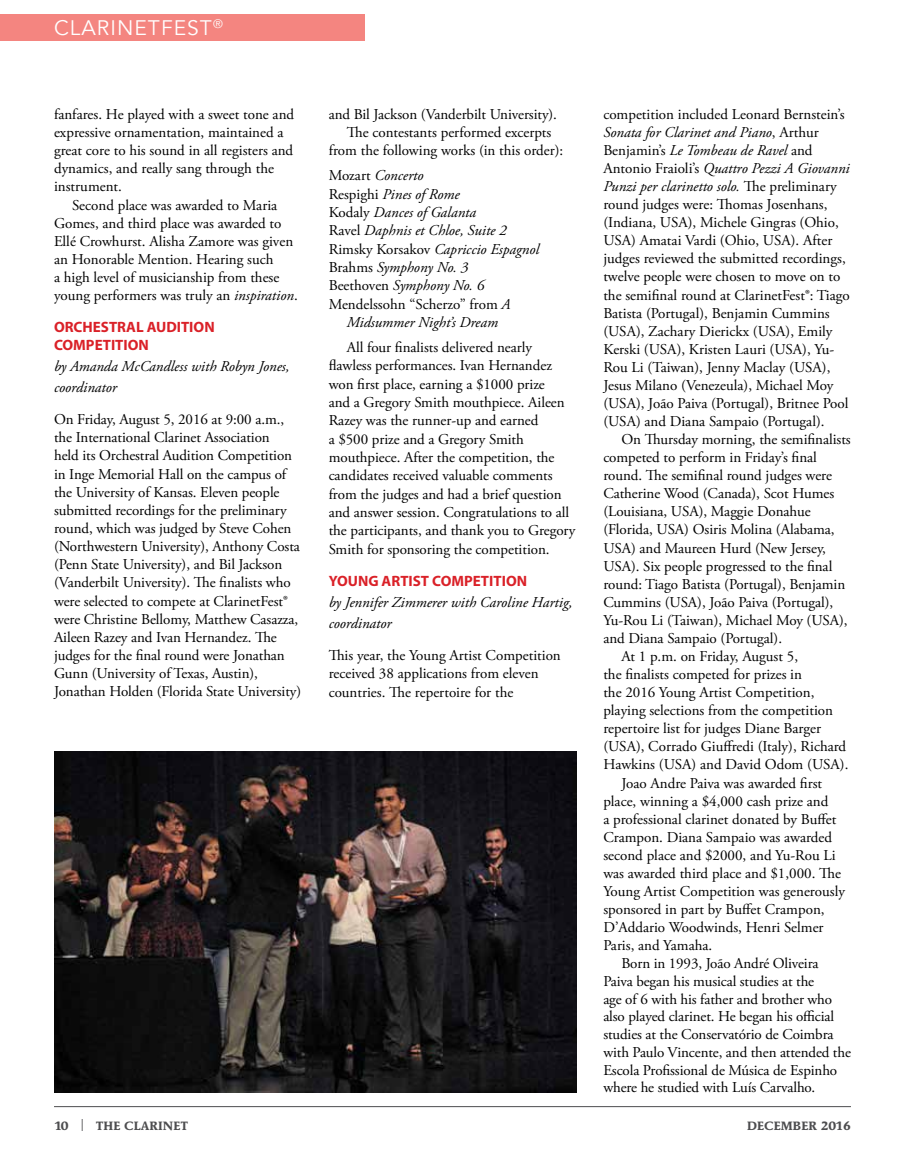
<style>
.page{position:relative;width:905px;height:1161px;background:#fff}
.page>*{position:absolute;margin:0;border:0;box-sizing:border-box;transform-origin:0 0}
.t1{font:21px "Avenir";letter-spacing:.05em;color:#fff}
.t2{font:15px/18.1px "Adobe Garamond Pro";letter-spacing:-.005em;color:#000}
.t3{font:italic 15px/21.1px "Adobe Garamond Pro";color:#000}
.t4{font:700 15px/18.1px "Myriad Pro";color:#da2128}
.t5{font:700 12px "AT Mendoza Roman";color:#4d4d4f}
.s1{font-style:italic}
.s2{font-style:normal}
</style>
<div class="page">
<hr style="left:54px;top:1106px;width:796px;height:1px;background:#4d4d4f">
<div style="left:0;top:14px;width:364px;height:27px;background:#f48580"></div>
<img style="left:54px;top:751px;width:522px;height:341px">
<h1 class="t1" style="left:54px;top:15px;width:170px">CLARINETFEST<sup>®</sup></h1>
<p class="t2" style="left:54px;top:106px;width:242px">fanfares. He played with a sweet tone and expressive ornamentation, maintained a great core to his sound in all registers and dynamics, and really sang through the instrument.</p>
<p class="t2" style="left:54px;top:196px;width:245px;text-indent:18px">Second place was awarded to Maria Gomes, and third place was awarded to Ellé Crowhurst. Alisha Zamore was given an Honorable Mention. Hearing such<br>a high level of musicianship from these young performers was truly an <span class="s1">inspiration</span>.</p>
<p class="t4" style="left:54px;top:317px;width:162px">ORCHESTRAL AUDITION<br>COMPETITION</p>
<p class="t3" style="left:54px;top:356px;width:237px">by Amanda McCandless with Robyn Jones, coordinator</p>
<p class="t2" style="left:54px;top:411px;width:249px">On Friday, August 5, 2016 at 9:00 a.m., the International Clarinet Association<br>held its Orchestral Audition Competition in Inge Memorial Hall on the campus of the University of Kansas. Eleven people submitted recordings for the preliminary round, which was judged by Steve Cohen (Northwestern University), Anthony Costa (Penn State University), and Bil Jackson (Vanderbilt University). The finalists who were selected to compete at ClarinetFest® were Christine Bellomy, Matthew Casazza, Aileen Razey and Ivan Hernandez. The judges for the final round were Jonathan Gunn (University of Texas, Austin), Jonathan Holden (Florida State University)</p>
<p class="t2" style="left:328px;top:105px;width:236px;text-align:center">and Bil Jackson (Vanderbilt University).<br>The contestants performed excerpts from the following works (in this order):</p>
<p class="t3" style="left:328px;top:166px;width:96px"><span class="s2">Mozart</span> Concerto</p>
<p class="t3" style="left:328px;top:184px;width:132px"><span class="s2">Respighi</span> Pines of Rome</p>
<p class="t3" style="left:328px;top:202px;width:149px"><span class="s2">Kodaly</span> Dances of Galanta</p>
<p class="t3" style="left:328px;top:220px;width:179px"><span class="s2">Ravel</span> Daphnis et Chloe, Suite 2</p>
<p class="t3" style="left:328px;top:239px;width:212px"><span class="s2">Rimsky Korsakov</span> Capriccio Espagnol</p>
<p class="t3" style="left:328px;top:257px;width:141px"><span class="s2">Brahms</span> Symphony No. 3</p>
<p class="t3" style="left:328px;top:275px;width:157px"><span class="s2">Beethoven</span> Symphony No. 6</p>
<p class="t2" style="left:328px;top:295px;width:183px">Mendelssohn “Scherzo” from <span class="s1">A</span></p>
<p class="t3" style="left:347px;top:312px;width:153px">Midsummer Night’s Dream</p>
<p class="t2" style="left:328px;top:339px;width:248px;text-indent:18px">All four finalists delivered nearly flawless performances. Ivan Hernandez won first place, earning a $1000 prize<br>and a Gregory Smith mouthpiece. Aileen Razey was the runner-up and earned<br>a $500 prize and a Gregory Smith mouthpiece. After the competition, the candidates received valuable comments from the judges and had a brief question and answer session. Congratulations to all the participants, and thank you to Gregory Smith for sponsoring the competition.</p>
<p class="t4" style="left:328px;top:571px;width:200px">YOUNG ARTIST COMPETITION</p>
<p class="t3" style="left:328px;top:592px;width:245px">by Jennifer Zimmerer with Caroline Hartig, coordinator</p>
<p class="t2" style="left:328px;top:647px;width:234px">This year, the Young Artist Competition received 38 applications from eleven countries. The repertoire for the</p>
<p class="t2" style="left:603px;top:105px;width:248px">competition included Leonard Bernstein’s <span class="s1">Sonata for Clarinet and Piano</span>, Arthur Benjamin’s <span class="s1">Le Tombeau de Ravel</span> and Antonio Fraioli’s <span class="s1">Quattro Pezzi A Giovanni Punzi per clarinetto solo.</span> The preliminary round judges were: Thomas Josenhans, (Indiana, USA), Michele Gingras (Ohio, USA) Amatai Vardi (Ohio, USA). After judges reviewed the submitted recordings, twelve people were chosen to move on to the semifinal round at ClarinetFest®: Tiago Batista (Portugal), Benjamin Cummins (USA), Zachary Dierickx (USA), Emily Kerski (USA), Kristen Lauri (USA), Yu-Rou Li (Taiwan), Jenny Maclay (USA), Jesus Milano (Venezeula), Michael Moy (USA), João Paiva (Portugal), Britnee Pool (USA) and Diana Sampaio (Portugal).</p>
<p class="t2" style="left:621px;top:431px;width:231px">On Thursday morning, the semifinalists</p>
<p class="t2" style="left:603px;top:449px;width:215px">competed to perform in Friday’s final</p>
<p class="t2" style="left:603px;top:467px;width:230px">round. The semifinal round judges were</p>
<p class="t2" style="left:603px;top:485px;width:232px">Catherine Wood (Canada), Scot Humes</p>
<p class="t2" style="left:603px;top:503px;width:209px">(Louisiana, USA), Maggie Donahue</p>
<p class="t2" style="left:603px;top:521px;width:233px">(Florida, USA) Osiris Molina (Alabama,</p>
<p class="t2" style="left:603px;top:539px;width:224px">USA) and Maureen Hurd (New Jersey,</p>
<p class="t2" style="left:603px;top:557px;width:230px">USA). Six people progressed to the final</p>
<p class="t2" style="left:603px;top:575px;width:243px">round: Tiago Batista (Portugal), Benjamin</p>
<p class="t2" style="left:603px;top:593px;width:231px">Cummins (USA), João Paiva (Portugal),</p>
<p class="t2" style="left:603px;top:612px;width:246px">Yu-Rou Li (Taiwan), Michael Moy (USA),</p>
<p class="t2" style="left:603px;top:630px;width:180px">and Diana Sampaio (Portugal).</p>
<p class="t2" style="left:621px;top:648px;width:178px">At 1 p.m. on Friday, August 5,</p>
<p class="t2" style="left:603px;top:666px;width:200px">the finalists competed for prizes in</p>
<p class="t2" style="left:603px;top:684px;width:213px">the 2016 Young Artist Competition,</p>
<p class="t2" style="left:603px;top:702px;width:231px">playing selections from the competition</p>
<p class="t2" style="left:603px;top:720px;width:219px">repertoire list for judges Diane Barger</p>
<p class="t2" style="left:603px;top:738px;width:244px">(USA), Corrado Giuffredi (Italy), Richard</p>
<p class="t2" style="left:603px;top:756px;width:246px">Hawkins (USA) and David Odom (USA).</p>
<p class="t2" style="left:621px;top:774px;width:202px">Joao Andre Paiva was awarded first</p>
<p class="t2" style="left:603px;top:792px;width:226px">place, winning a $4,000 cash prize and</p>
<p class="t2" style="left:603px;top:810px;width:234px">a professional clarinet donated by Buffet</p>
<p class="t2" style="left:603px;top:828px;width:230px">Crampon. Diana Sampaio was awarded</p>
<p class="t2" style="left:603px;top:847px;width:234px">second place and $2000, and Yu-Rou Li</p>
<p class="t2" style="left:603px;top:865px;width:239px">was awarded third place and $1,000. The</p>
<p class="t2" style="left:603px;top:883px;width:243px">Young Artist Competition was generously</p>
<p class="t2" style="left:603px;top:901px;width:223px">sponsored in part by Buffet Crampon,</p>
<p class="t2" style="left:603px;top:919px;width:222px">D’Addario Woodwinds, Henri Selmer</p>
<p class="t2" style="left:603px;top:937px;width:110px">Paris, and Yamaha.</p>
<p class="t2" style="left:621px;top:955px;width:199px">Born in 1993, João André Oliveira</p>
<p class="t2" style="left:603px;top:972px;width:212px">Paiva began his musical studies at the</p>
<p class="t2" style="left:603px;top:990px;width:230px">age of 6 with his father and brother who</p>
<p class="t2" style="left:603px;top:1008px;width:232px">also played clarinet. He began his official</p>
<p class="t2" style="left:603px;top:1026px;width:232px">studies at the Conservatório de Coimbra</p>
<p class="t2" style="left:603px;top:1044px;width:249px">with Paulo Vincente, and then attended the</p>
<p class="t2" style="left:603px;top:1061px;width:235px">Escola Profissional de Música de Espinho</p>
<p class="t2" style="left:603px;top:1079px;width:213px">where he studied with Luís Carvalho.</p>
<p class="t5" style="left:54px;top:1118px;width:136px">10 <sup>|</sup> THE CLARINET</p>
<p class="t5" style="left:747px;top:1118px;width:105px">DECEMBER 2016</p>
</div>
